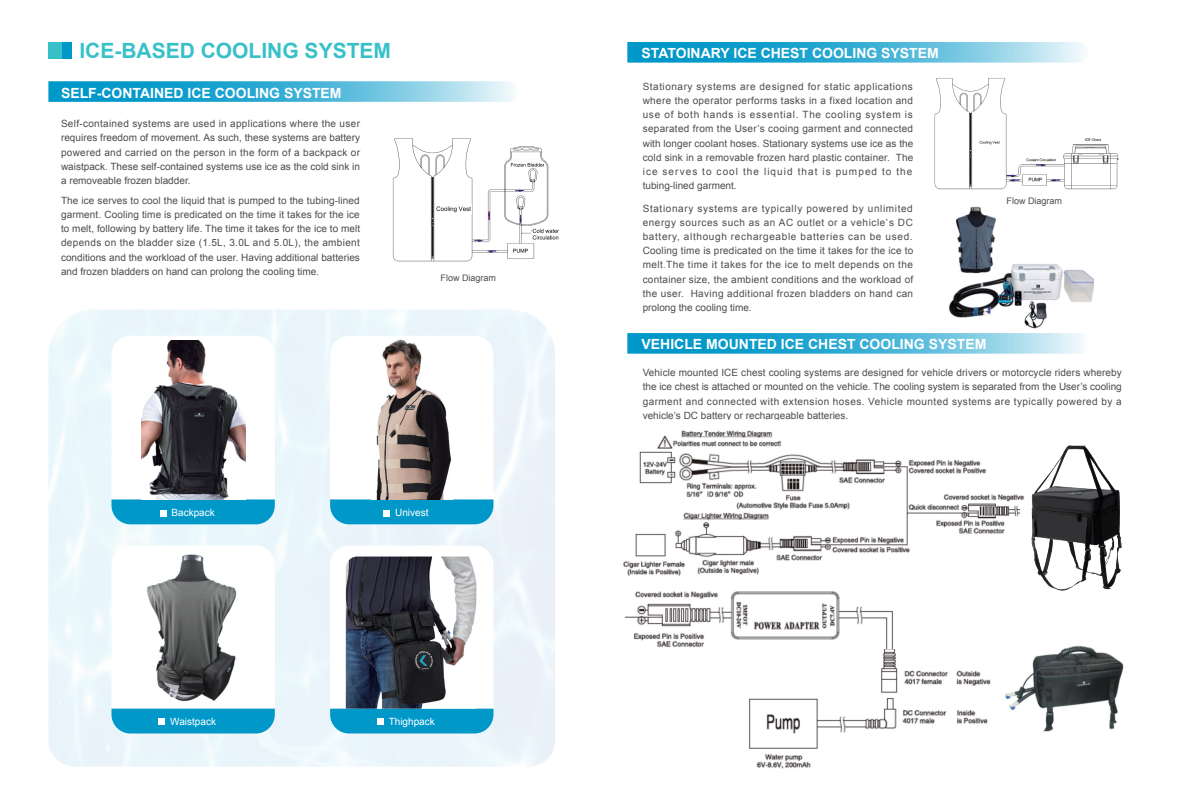
<style>
.page{position:relative;width:1191px;height:808px;background:#fff}
.page>*{position:absolute;margin:0;border:0;box-sizing:border-box;transform-origin:0 0}
.t1{font:700 21px "Arial";color:#38c0c8}
.t2{font:700 14px "Arial";color:#fff}
.t3{font:10px/14.2px "Arial";color:#4b4c4d;text-align:justify}
.t4{font:10px "Arial";color:#fff}
.t5{font:9px "Arial";color:#4b4c4d}
.s1{font-family:"Adobe Song Std";font-weight:300}
</style>
<div class="page">
<img style="left:949px;top:264px;width:145px;height:65px">
<img style="left:48px;top:310px;width:507px;height:457px">
<svg style="left:48px;top:81px;width:466px;height:21px;background:#4eb7d9"></svg>
<svg style="left:627px;top:42px;width:457px;height:21px;background:#4fb7d9"></svg>
<svg style="left:627px;top:333px;width:457px;height:21px;background:#4fb7d9"></svg>
<img style="left:392px;top:138px;width:157px;height:124px">
<div style="left:111px;top:336px;width:164px;height:188px;background:#fff;border-radius:19px"></div>
<div style="left:330px;top:336px;width:163px;height:188px;background:#fff;border-radius:19px"></div>
<div style="left:111px;top:545px;width:164px;height:189px;background:#fff;border-radius:19px"></div>
<div style="left:330px;top:545px;width:163px;height:189px;background:#fff;border-radius:19px"></div>
<div style="left:111px;top:709px;width:164px;height:24px;background:#0098c9"></div>
<img style="left:141px;top:340px;width:104px;height:159px">
<img style="left:376px;top:339px;width:75px;height:160px">
<img style="left:147px;top:554px;width:90px;height:147px">
<img style="left:346px;top:556px;width:130px;height:153px">
<div style="left:48px;top:42px;width:24px;height:17px;background:#38c0c8"></div>
<div style="left:63px;top:42px;width:9px;height:17px;background:#0098c9"></div>
<svg style="left:111px;top:499px;width:164px;height:25px;background:#139fcc"></svg>
<svg style="left:330px;top:499px;width:163px;height:25px;background:#109dca"></svg>
<div style="left:158px;top:718px;width:6px;height:7px;background:#fff"></div>
<div style="left:330px;top:709px;width:163px;height:24px;background:#0098c9"></div>
<svg style="left:509px;top:160px;width:36px;height:2px"></svg>
<img style="left:509px;top:162px;width:36px;height:6px">
<img style="left:532px;top:227px;width:27px;height:14px">
<img style="left:435px;top:204px;width:36px;height:9px">
<svg style="left:487px;top:250px;width:9px;height:2px"></svg>
<svg style="left:474px;top:239px;width:10px;height:2px"></svg>
<svg style="left:515px;top:190px;width:9px;height:2px"></svg>
<img style="left:1005px;top:645px;width:119px;height:87px">
<img style="left:1024px;top:445px;width:98px;height:146px">
<img style="left:749px;top:648px;width:242px;height:121px">
<img style="left:624px;top:591px;width:269px;height:57px">
<img style="left:639px;top:435px;width:385px;height:99px">
<img style="left:681px;top:510px;width:93px;height:12px">
<img style="left:623px;top:522px;width:289px;height:54px">
<img style="left:679px;top:430px;width:99px;height:9px">
<svg style="left:488px;top:211px;width:2px;height:9px"></svg>
<img style="left:950px;top:206px;width:49px;height:72px">
<img style="left:934px;top:78px;width:185px;height:112px">
<svg style="left:1049px;top:179px;width:11px;height:2px"></svg>
<svg style="left:1006px;top:174px;width:13px;height:10px"></svg>
<svg style="left:1036px;top:164px;width:10px;height:2px"></svg>
<h1 class="t1" style="left:79px;top:37px;width:313px">ICE-BASED COOLING SYSTEM</h1>
<h2 class="t2" style="left:641px;top:44px;width:299px">STATOINARY ICE CHEST COOLING SYSTEM</h2>
<h2 class="t2" style="left:61px;top:83px;width:282px">SELF-CONTAINED ICE COOLING SYSTEM</h2>
<p class="t3" style="left:61px;top:117px;width:301px">Self-contained systems are used in applications where the user requires freedom of movement. As such, these systems are battery powered and carried on the person in the form of a backpack or waistpack. These self-contained systems use ice as the cold sink in a removeable frozen bladder.</p>
<p class="t3" style="left:61px;top:193px;width:301px">The ice serves to cool the liquid that is pumped to the tubing-lined garment. Cooling time is predicated on the time it takes for the ice to melt, following by battery life. The time it takes for the ice to melt depends on the bladder size (1.5L, 3.0L and 5.0L), the ambient conditions and the workload of the user. Having additional batteries and frozen bladders on hand can prolong the cooling time.</p>
<p class="t5" style="left:440px;top:272px;width:57px">Flow Diagram</p>
<p class="t3" style="left:642px;top:79px;width:272px">Stationary systems are designed for static applications where the operator performs tasks in a fixed location and use of both hands is essential. The cooling system is separated from the User’s cooing garment and connected with longer coolant hoses. Stationary systems use ice as the cold sink in a removable frozen hard plastic container. The ice serves to cool the liquid that is pumped to the tubing-lined garment.</p>
<p class="t3" style="left:642px;top:201px;width:272px">Stationary systems are typically powered by unlimited energy sources such as an AC outlet or a vehicle’s DC battery, although rechargeable batteries can be used.<br>Cooling time is predicated on the time it takes for the ice to melt<span class="s1">.</span>The time it takes for the ice to melt depends on the container size, the ambient conditions and the workload of the user. Having additional frozen bladders on hand can prolong the cooling time.</p>
<h2 class="t2" style="left:641px;top:335px;width:346px">VEHICLE MOUNTED ICE CHEST COOLING SYSTEM</h2>
<p class="t5" style="left:1006px;top:195px;width:57px">Flow Diagram</p>
<p class="t4" style="left:171px;top:506px;width:45px">Backpack</p>
<p class="t4" style="left:395px;top:506px;width:35px">Univest</p>
<p class="t4" style="left:170px;top:715px;width:47px">Waistpack</p>
<p class="t4" style="left:389px;top:715px;width:48px">Thighpack</p>
<p class="t3" style="left:642px;top:366px;width:481px">Vehicle mounted ICE chest cooling systems are designed for vehicle drivers or motorcycle riders whereby the ice chest is attached or mounted on the vehicle. The cooling system is separated from the User’s cooling garment and connected with extension hoses. Vehicle mounted systems are typically powered by a vehicle’s DC battery or rechargeable batteries.</p>
</div>
